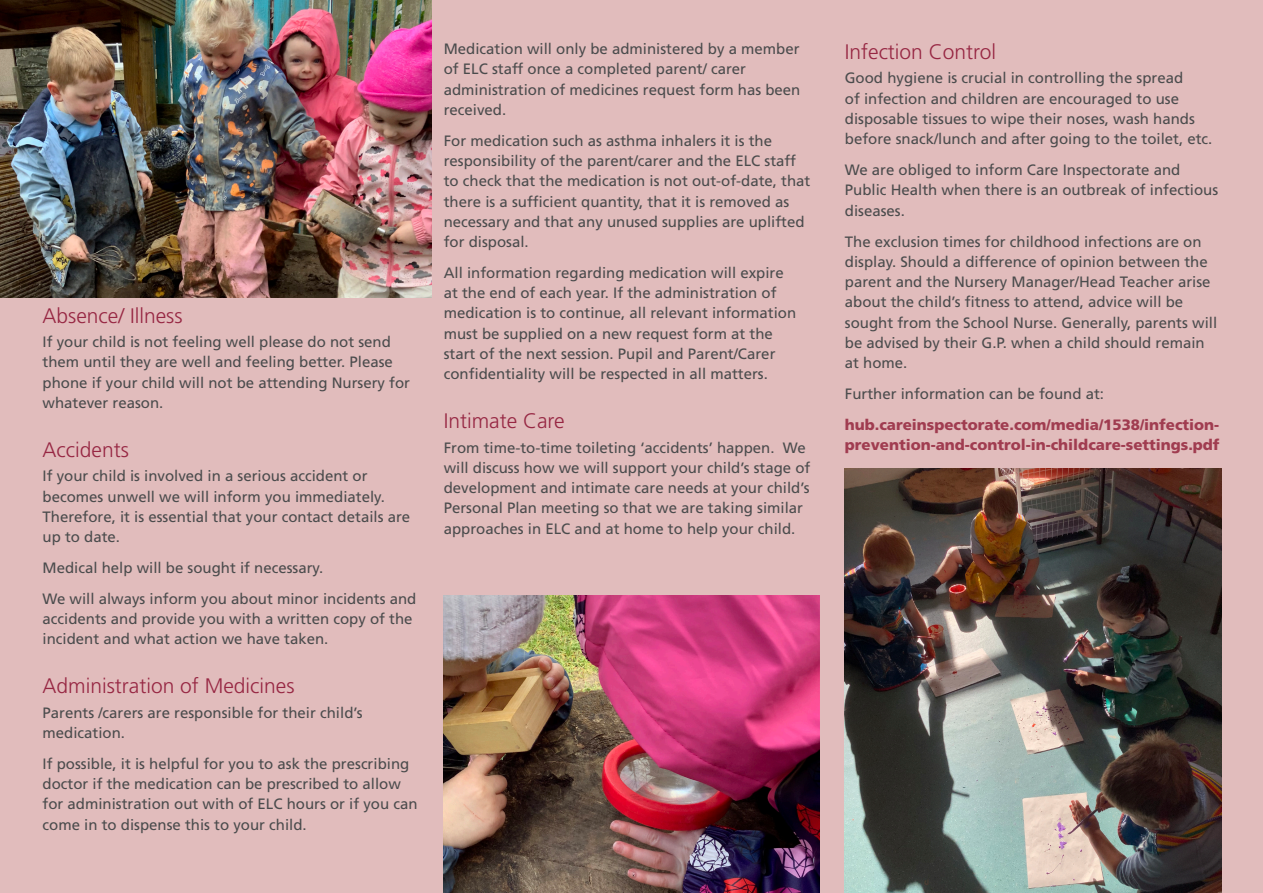
<style>
.page{position:relative;width:1263px;height:893px;background:#e1bcbc}
.page>*{position:absolute;margin:0;border:0;box-sizing:border-box;transform-origin:0 0}
.t1{font:300 21px "Frutiger";color:#972743}
.Body{font:15px/20.2px "Frutiger";color:#4b4c4d}
.Body-2{font:900 15px/20.2px "Frutiger";color:#a03c50}
</style>
<div class="page">
<img style="left:0;top:0;width:432px;height:298px">
<img style="left:444px;top:595px;width:375px;height:298px">
<img style="left:845px;top:468px;width:376px;height:425px">
<p class="t1" style="left:43px;top:303px;width:142px">Absence/ Illness</p>
<p class="Body" style="left:43px;top:332px;width:369px">If your child is not feeling well please do not send them until they are well and feeling better. Please phone if your child will not be attending Nursery for whatever reason.</p>
<p class="t1" style="left:43px;top:438px;width:88px">Accidents</p>
<p class="Body" style="left:43px;top:466px;width:369px">If your child is involved in a serious accident or becomes unwell we will inform you immediately.<br>Therefore, it is essential that your contact details are up to date.</p>
<p class="Body" style="left:43px;top:557px;width:282px">Medical help will be sought if necessary.</p>
<p class="Body" style="left:43px;top:588px;width:375px">We will always inform you about minor incidents and accidents and provide you with a written copy of the incident and what action we have taken.</p>
<p class="t1" style="left:43px;top:674px;width:254px">Administration of Medicines</p>
<p class="Body" style="left:43px;top:702px;width:322px">Parents /carers are responsible for their child’s medication.</p>
<p class="Body" style="left:43px;top:753px;width:377px">If possible, it is helpful for you to ask the prescribing doctor if the medication can be prescribed to allow for administration out with of ELC hours or if you can come in to dispense this to your child.</p>
<p class="Body" style="left:444px;top:39px;width:358px">Medication will only be administered by a member of ELC staff once a completed parent/ carer administration of medicines request form has been received.</p>
<p class="Body" style="left:444px;top:130px;width:368px">For medication such as asthma inhalers it is the responsibility of the parent/carer and the ELC staff to check that the medication is not out-of-date, that there is a sufficient quantity, that it is removed as necessary and that any unused supplies are uplifted for disposal.</p>
<p class="Body" style="left:444px;top:262px;width:354px">All information regarding medication will expire at the end of each year. If the administration of medication is to continue, all relevant information must be supplied on a new request form at the start of the next session. Pupil and Parent/Carer confidentiality will be respected in all matters.</p>
<p class="t1" style="left:444px;top:409px;width:122px">Intimate Care</p>
<p class="Body" style="left:444px;top:437px;width:368px">From time-to-time toileting ‘accidents’ happen. We will discuss how we will support your child’s stage of development and intimate care needs at your child’s Personal Plan meeting so that we are taking similar approaches in ELC and at home to help your child.</p>
<p class="t1" style="left:845px;top:40px;width:153px">Infection Control</p>
<p class="Body" style="left:845px;top:68px;width:369px">Good hygiene is crucial in controlling the spread<br>of infection and children are encouraged to use disposable tissues to wipe their noses, wash hands before snack/lunch and after going to the toilet, etc.</p>
<p class="Body" style="left:845px;top:160px;width:375px">We are obliged to inform Care Inspectorate and<br>Public Health when there is an outbreak of infectious diseases.</p>
<p class="Body" style="left:845px;top:231px;width:374px">The exclusion times for childhood infections are on display. Should a difference of opinion between the parent and the Nursery Manager/Head Teacher arise about the child’s fitness to attend, advice will be sought from the School Nurse. Generally, parents will be advised by their G.P. when a child should remain at home.</p>
<p class="Body" style="left:845px;top:383px;width:261px">Further information can be found at:</p>
<p class="Body-2" style="left:845px;top:414px;width:376px">hub.careinspectorate.com/media/1538/infection&shy;prevention-and-control-in-childcare-settings.pdf</p>
</div>
